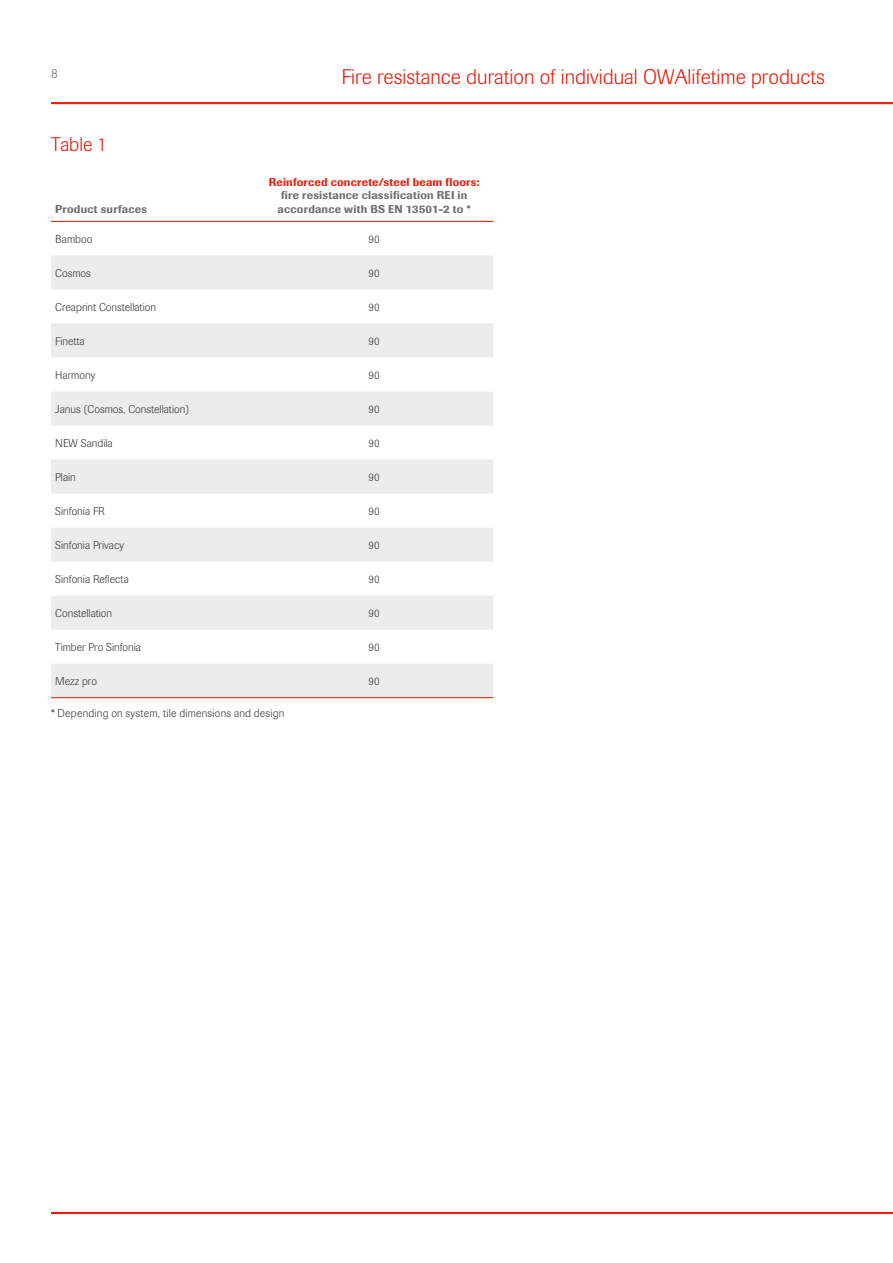
<style>
.page{position:relative;width:893px;height:1263px;background:#fff}
.page>*{position:absolute;margin:0;border:0;box-sizing:border-box;transform-origin:0 0}
.t1{font:300 21px "Imago Pro";color:#e41f0d}
.t2{font:300 19.5px "Imago Pro";color:#e41f0d}
.t3{font:300 13.5px "Imago Pro";color:#6f6f6e}
.t4{font:300 11.25px "Imago Pro";color:#3b3b3a}
.t5{font:500 11.25px/13.5px "Imago Pro";letter-spacing:.02em;color:#6f6f6e;text-align:center}
.t6{font:300 11.25px "Imago Pro";letter-spacing:.02em;color:#3b3b3a}
.t7{font:500 11.25px "Imago Pro";letter-spacing:.02em;color:#e41f0d}
</style>
<div class="page">
<hr style="left:51px;top:1212px;width:842px;height:2px;background:#e41f0d">
<hr style="left:51px;top:102px;width:842px;height:2px;background:#e41f0d">
<svg style="left:51px;top:255px;width:442px;height:442px;fill:#ececec"></svg>
<hr style="left:51px;top:221px;width:204px;height:1px;background:#e41f0d">
<hr style="left:255px;top:221px;width:238px;height:1px;background:#e41f0d">
<hr style="left:51px;top:697px;width:204px;height:1px;background:#e41f0d">
<hr style="left:255px;top:697px;width:238px;height:1px;background:#e41f0d">
<p class="t3" style="left:51px;top:65px;width:8px">8</p>
<h1 class="t1" style="left:342px;top:63px;width:485px">Fire resistance duration of individual OWAlifetime products</h1>
<h2 class="t2" style="left:51px;top:131px;width:58px">Table 1</h2>
<p class="t5" style="left:55px;top:202px;width:93px">Product surfaces</p>
<p class="t7" style="left:269px;top:175px;width:212px">Reinforced concrete/steel beam floors:</p>
<p class="t5" style="left:278px;top:189px;width:195px">fire resistance classification REI in accordance with BS EN 13501-2 to *</p>
<p class="t4" style="left:55px;top:231px;width:39px">Bamboo</p>
<p class="t4" style="left:369px;top:231px;width:13px">90</p>
<p class="t4" style="left:55px;top:265px;width:37px">Cosmos</p>
<p class="t4" style="left:369px;top:265px;width:13px">90</p>
<p class="t4" style="left:55px;top:299px;width:102px">Creaprint Constellation</p>
<p class="t4" style="left:369px;top:299px;width:13px">90</p>
<p class="t4" style="left:55px;top:333px;width:31px">Finetta</p>
<p class="t4" style="left:369px;top:333px;width:13px">90</p>
<p class="t4" style="left:55px;top:367px;width:42px">Harmony</p>
<p class="t4" style="left:369px;top:367px;width:13px">90</p>
<p class="t4" style="left:55px;top:401px;width:136px">Janus (Cosmos, Constellation)</p>
<p class="t4" style="left:369px;top:401px;width:13px">90</p>
<p class="t4" style="left:55px;top:436px;width:59px">NEW Sandila</p>
<p class="t4" style="left:369px;top:436px;width:13px">90</p>
<p class="t4" style="left:55px;top:470px;width:22px">Plain</p>
<p class="t4" style="left:369px;top:470px;width:13px">90</p>
<p class="t4" style="left:55px;top:504px;width:51px">Sinfonia FR</p>
<p class="t4" style="left:369px;top:504px;width:13px">90</p>
<p class="t4" style="left:55px;top:538px;width:70px">Sinfonia Privacy</p>
<p class="t4" style="left:369px;top:538px;width:13px">90</p>
<p class="t4" style="left:55px;top:572px;width:75px">Sinfonia Reflecta</p>
<p class="t4" style="left:369px;top:572px;width:13px">90</p>
<p class="t4" style="left:55px;top:606px;width:58px">Constellation</p>
<p class="t4" style="left:369px;top:606px;width:13px">90</p>
<p class="t4" style="left:55px;top:640px;width:87px">Timber Pro Sinfonia</p>
<p class="t4" style="left:369px;top:640px;width:13px">90</p>
<p class="t4" style="left:55px;top:674px;width:43px">Mezz pro</p>
<p class="t4" style="left:369px;top:674px;width:13px">90</p>
<p class="t6" style="left:51px;top:706px;width:235px">* Depending on system, tile dimensions and design</p>
</div>
